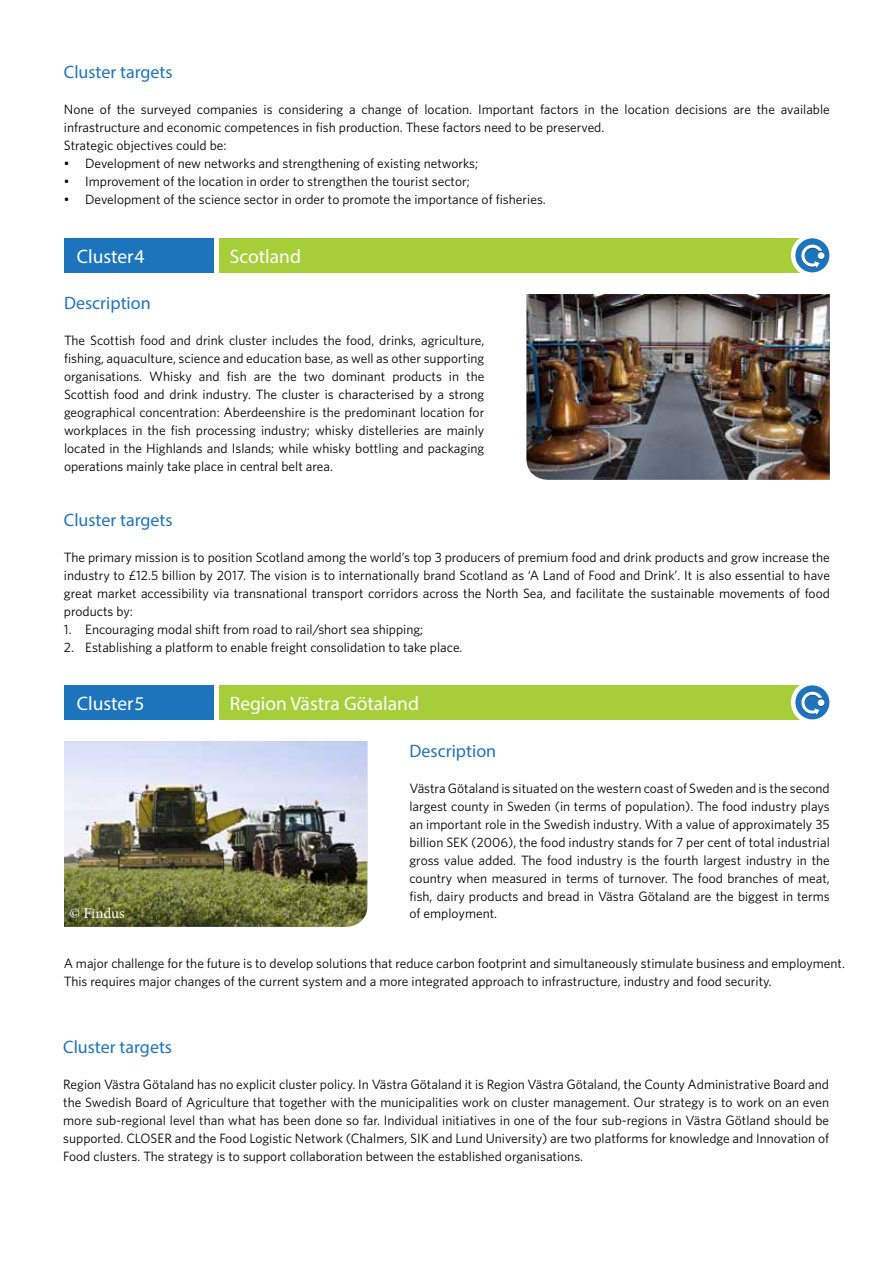
<style>
.page{position:relative;width:893px;height:1263px;background:#fff}
.page>*{position:absolute;margin:0;border:0;box-sizing:border-box;transform-origin:0 0}
.t1{font:19.5px "Myriad Pro";color:#fff}
.t2{font:18px "Myriad Pro";color:#1c75bc}
.t3{font:15px "Minion Pro";letter-spacing:-.005em;color:#fff}
.t4{font:13.5px/18px "Whitney";color:#000;text-align:justify}
</style>
<div class="page">
<div style="left:219px;top:238px;width:593px;height:34px;background:#a6ce39"></div>
<div style="left:64px;top:238px;width:150px;height:34px;background:#1c75bc"></div>
<div style="left:219px;top:685px;width:593px;height:34px;background:#a6ce39"></div>
<div style="left:64px;top:685px;width:150px;height:34px;background:#1c75bc"></div>
<div style="left:791px;top:681px;width:43px;height:43px;background:#fff;border-radius:50%"></div>
<div style="left:791px;top:234px;width:43px;height:43px;background:#fff;border-radius:50%"></div>
<div style="left:795px;top:685px;width:34px;height:34px;background:#1c75bc;border-radius:50%"></div>
<svg style="left:800px;top:690px;width:25px;height:26px"></svg>
<div style="left:817px;top:699px;width:8px;height:7px;background:#fff;border-radius:3px"></div>
<div style="left:795px;top:238px;width:34px;height:34px;background:#1c75bc;border-radius:50%"></div>
<svg style="left:800px;top:243px;width:25px;height:26px"></svg>
<div style="left:817px;top:252px;width:8px;height:7px;background:#fff;border-radius:3px"></div>
<img style="left:64px;top:741px;width:303px;height:186px">
<img style="left:526px;top:294px;width:304px;height:186px">
<h2 class="t2" style="left:64px;top:60px;width:110px">Cluster targets</h2>
<p class="t4" style="left:64px;top:100px;width:767px;text-align:left">None of the surveyed companies is considering a change of location. Important factors in the location decisions are the available infrastructure and economic competences in fish production. These factors need to be preserved.<br>Strategic objectives could be:</p>
<p class="t4" style="left:64px;top:153px;width:416px">• Development of new networks and strengthening of existing networks;</p>
<p class="t4" style="left:64px;top:171px;width:407px">• Improvement of the location in order to strengthen the tourist sector;</p>
<p class="t4" style="left:64px;top:189px;width:483px">• Development of the science sector in order to promote the importance of fisheries.</p>
<h1 class="t1" style="left:77px;top:244px;width:69px">Cluster 4</h1>
<h1 class="t1" style="left:230px;top:244px;width:73px">Scotland</h1>
<h2 class="t2" style="left:64px;top:292px;width:88px">Description</h2>
<p class="t4" style="left:64px;top:331px;width:422px">The Scottish food and drink cluster includes the food, drinks, agriculture, fishing, aquaculture, science and education base, as well as other supporting organisations. Whisky and fish are the two dominant products in the Scottish food and drink industry. The cluster is characterised by a strong geographical concentration: Aberdeenshire is the predominant location for workplaces in the fish processing industry; whisky distelleries are mainly located in the Highlands and Islands; while whisky bottling and packaging operations mainly take place in central belt area.</p>
<h2 class="t2" style="left:64px;top:508px;width:110px">Cluster targets</h2>
<p class="t4" style="left:64px;top:547px;width:768px">The primary mission is to position Scotland among the world’s top 3 producers of premium food and drink products and grow increase the industry to £12.5 billion by 2017. The vision is to internationally brand Scotland as ‘A Land of Food and Drink’. It is also essential to have great market accessibility via transnational transport corridors across the North Sea, and facilitate the sustainable movements of food products by:</p>
<p class="t4" style="left:64px;top:619px;width:361px">1. Encouraging modal shift from road to rail/short sea shipping;</p>
<p class="t4" style="left:64px;top:637px;width:400px">2. Establishing a platform to enable freight consolidation to take place.</p>
<h1 class="t1" style="left:77px;top:691px;width:69px">Cluster 5</h1>
<h1 class="t1" style="left:230px;top:691px;width:191px">Region Västra Götaland</h1>
<h2 class="t2" style="left:409px;top:739px;width:88px">Description</h2>
<p class="t4" style="left:409px;top:778px;width:422px">Västra Götaland is situated on the western coast of Sweden and is the second largest county in Sweden (in terms of population). The food industry plays an important role in the Swedish industry. With a value of approximately 35 billion SEK (2006), the food industry stands for 7 per cent of total industrial gross value added. The food industry is the fourth largest industry in the country when measured in terms of turnover. The food branches of meat, fish, dairy products and bread in Västra Götaland are the biggest in terms of employment.</p>
<p class="t3" style="left:69px;top:903px;width:57px">© Findus</p>
<p class="t4" style="left:64px;top:953px;width:783px">A major challenge for the future is to develop solutions that reduce carbon footprint and simultaneously stimulate business and employment.<br>This requires major changes of the current system and a more integrated approach to infrastructure, industry and food security.</p>
<h2 class="t2" style="left:63px;top:1035px;width:110px">Cluster targets</h2>
<p class="t4" style="left:63px;top:1074px;width:767px">Region Västra Götaland has no explicit cluster policy. In Västra Götaland it is Region Västra Götaland, the County Administrative Board and the Swedish Board of Agriculture that together with the municipalities work on cluster management. Our strategy is to work on an even more sub-regional level than what has been done so far. Individual initiatives in one of the four sub-regions in Västra Götland should be supported. CLOSER and the Food Logistic Network (Chalmers, SIK and Lund University) are two platforms for knowledge and Innovation of Food clusters. The strategy is to support collaboration between the established organisations.</p>
</div>
